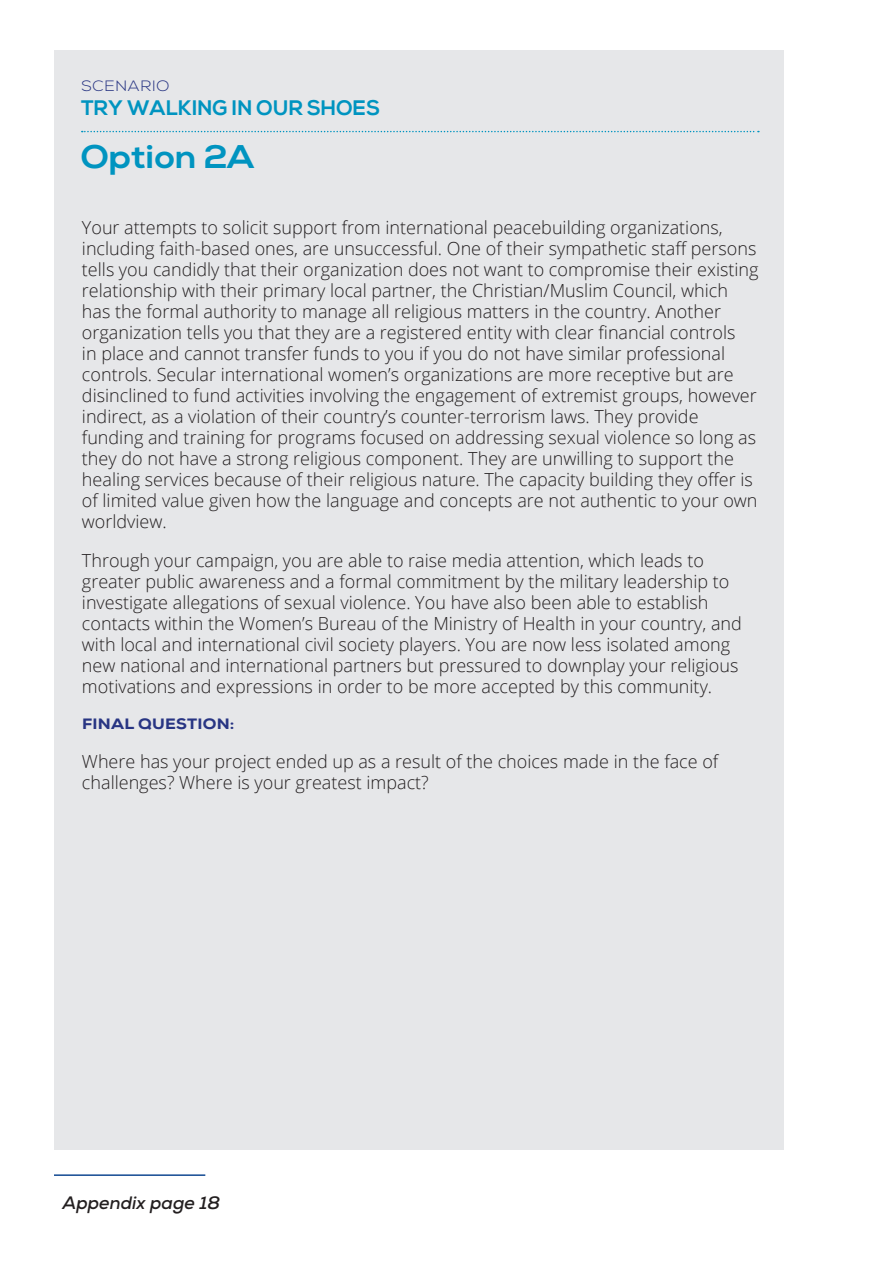
<style>
.page{position:relative;width:893px;height:1263px;background:#fff}
.page>*{position:absolute;margin:0;border:0;box-sizing:border-box;transform-origin:0 0}
.CS_Heading_2{font:700 32.7px "Nexa";color:#0094c0;scale:1.1 1}
.Heading_3{font:700 21px "Nexa";color:#0094c0}
.t1{font:300 18px/21px "Open Sans";color:#231f20}
.t2{font:italic 700 18px "Nexa";color:#231f20}
.Heading_4_bold_with{font:800 15px "Nexa";letter-spacing:.015em;color:#283583;scale:1.1 1}
.Heading_4{font:300 15px "Nexa";letter-spacing:.015em;color:#283583;scale:1.1 1}
</style>
<div class="page">
<hr style="left:54px;top:1174px;width:151px;height:2px;background:#124992">
<div style="left:55px;top:50px;width:729px;height:1100px;background:#e6e7e9"></div>
<svg style="left:82px;top:131px;width:677px;height:1px"></svg>
<p class="Heading_4" style="left:81px;top:77px;width:82px">SCENARIO</p>
<p class="Heading_3" style="left:81px;top:95px;width:301px">TRY WALKING IN OUR SHOES</p>
<p class="CS_Heading_2" style="left:81px;top:138px;width:159px">Option 2A</p>
<p class="t1" style="left:82px;top:217px;width:678px">Your attempts to solicit support from international peacebuilding organizations, including faith-based ones, are unsuccessful. One of their sympathetic staff persons tells you candidly that their organization does not want to compromise their existing relationship with their primary local partner, the Christian/Muslim Council, which has the formal authority to manage all religious matters in the country. Another organization tells you that they are a registered entity with clear financial controls<br>in place and cannot transfer funds to you if you do not have similar professional controls. Secular international women’s organizations are more receptive but are disinclined to fund activities involving the engagement of extremist groups, however indirect, as a violation of their country’s counter-terrorism laws. They provide funding and training for programs focused on addressing sexual violence so long as they do not have a strong religious component. They are unwilling to support the healing services because of their religious nature. The capacity building they offer is of limited value given how the language and concepts are not authentic to your own worldview.</p>
<p class="t1" style="left:82px;top:550px;width:661px">Through your campaign, you are able to raise media attention, which leads to greater public awareness and a formal commitment by the military leadership to investigate allegations of sexual violence. You have also been able to establish contacts within the Women’s Bureau of the Ministry of Health in your country, and with local and international civil society players. You are now less isolated among new national and international partners but pressured to downplay your religious motivations and expressions in order to be more accepted by this community.</p>
<p class="Heading_4_bold_with" style="left:82px;top:715px;width:140px">FINAL QUESTION:</p>
<p class="t1" style="left:82px;top:751px;width:638px">Where has your project ended up as a result of the choices made in the face of challenges? Where is your greatest impact?</p>
<p class="t2" style="left:63px;top:1191px;width:159px">Appendix page 18</p>
</div>
